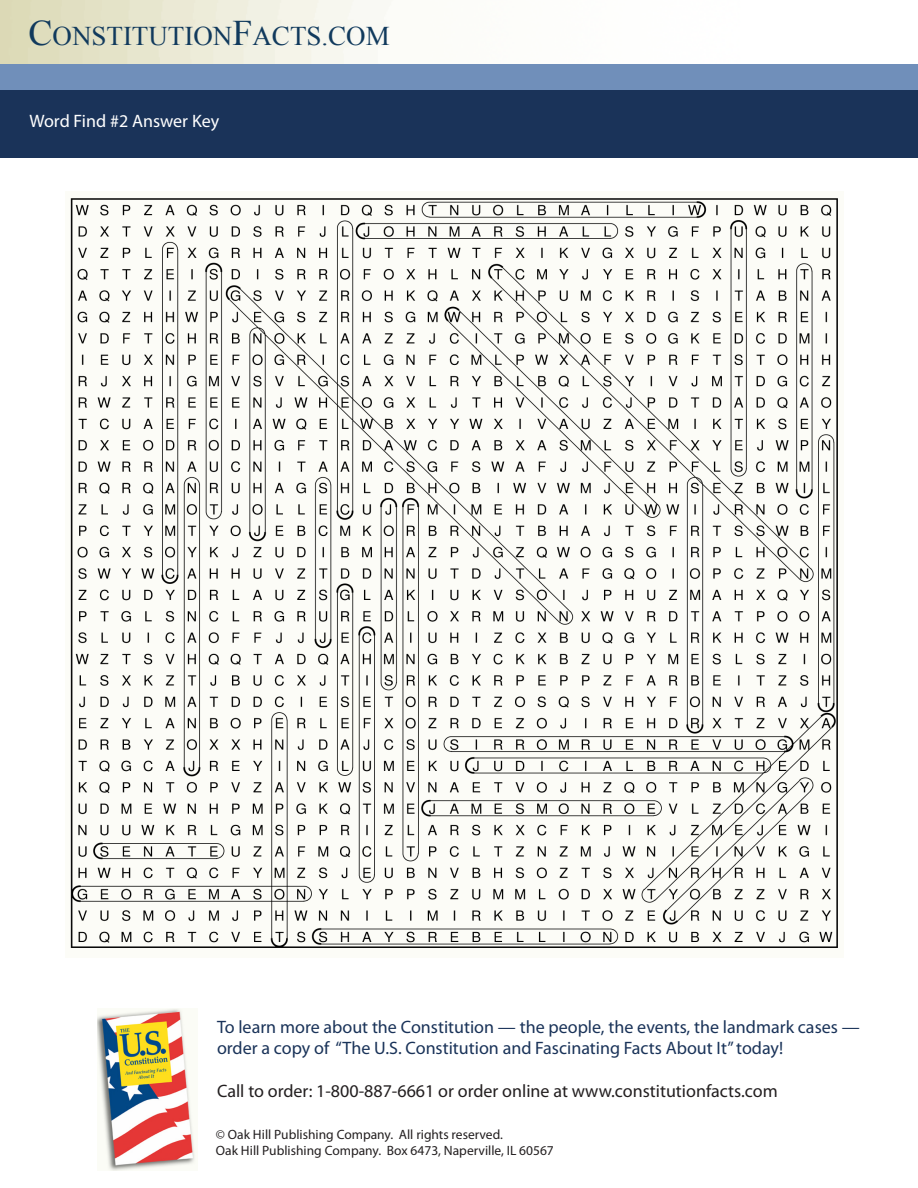
<style>
.page{position:relative;width:918px;height:1188px;background:#fff}
.page>*{position:absolute;margin:0;border:0;box-sizing:border-box;transform-origin:0 0}
.t1{font:27px "Times New Roman";color:#113a5d}
.t2{font:18px "Myriad Pro";color:#1a3359}
.t3{font:18px "Myriad Pro";color:#231f20}
.t4{font:18px "Myriad Pro";color:#fff}
.t5{font:13.5px "Myriad Pro";color:#231f20}
.s1{font-size:36px}
</style>
<div class="page">
<div style="left:0;top:85px;width:918px;height:73px;background:#1a3359"></div>
<div style="left:0;top:64px;width:918px;height:26px;background:#708fba"></div>
<img style="left:97px;top:1008px;width:99px;height:162px">
<img style="left:70px;top:198px;width:768px;height:750px">
<p class="t1" style="left:28px;top:18px;width:363px"><span class="s1">C</span>ONSTITUTION<span class="s1">F</span>ACTS.COM</p>
<p class="t4" style="left:29px;top:111px;width:191px">Word Find #2 Answer Key</p>
<p class="t2" style="left:217px;top:1017px;width:644px">To learn more about the Constitution — the people, the events, the landmark cases —</p>
<p class="t2" style="left:217px;top:1038px;width:568px">order a copy of “The U.S. Constitution and Fascinating Facts About It” today!</p>
<p class="t3" style="left:217px;top:1082px;width:562px">Call to order: 1-800-887-6661 or order online at www.constitutionfacts.com</p>
<p class="t5" style="left:216px;top:1127px;width:288px">© Oak Hill Publishing Company. All rights reserved.</p>
<p class="t5" style="left:216px;top:1143px;width:339px">Oak Hill Publishing Company. Box 6473, Naperville, IL 60567</p>
</div>
